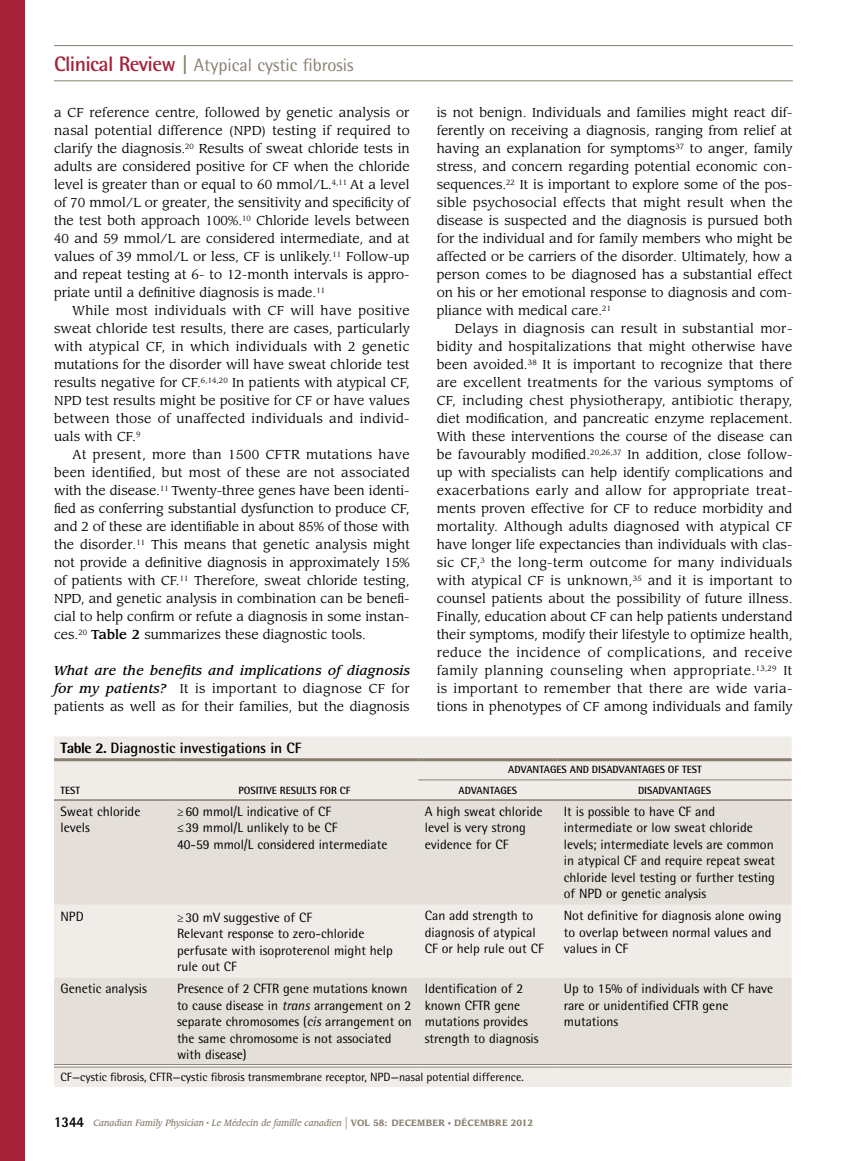
<style>
.page{position:relative;width:851px;height:1161px;background:#fff}
.page>*{position:absolute;margin:0;border:0;box-sizing:border-box;transform-origin:0 0}
.t1{font:18px "Rotis Semi Sans Std";color:#887e6e}
.t2{font:700 15px "Rotis Semi Sans Std";color:#000}
.t3{font:13.5px/16.5px "Rotis Semi Sans Std";color:#000}
.t4{font:12.75px/18px "Leawood Std";color:#000;text-align:justify}
.t5{font:12px "Rotis Semi Sans Std";color:#000}
.t6{font:700 10.5px "Rotis Semi Sans Std";color:#000}
.t7{font:700 10.5px "Rotis Semi Sans Std";letter-spacing:.095em;color:#000}
.t8{font:italic 500 9px "Leawood Std";color:#887e6e;scale:.9 1}
.s1{font-weight:700;font-size:21px;color:#a52238}
.s2{font-weight:700;font-size:21px}
.s3{font-weight:500}
.s4{font-weight:500;font-style:italic}
.s5{font-weight:800}
.s6{font-weight:300}
.s7{font-style:italic}
.s8{font-family:"Rotis Semi Sans Std";font-weight:800;font-style:normal;font-size:15px;color:#000}
.s9{font-weight:400;font-style:normal;font-size:15px}
.s10{font-weight:700;font-style:normal}
.s11{font-weight:700;font-style:normal;font-size:7.5px}
</style>
<div class="page">
<div style="left:0;top:0;width:24px;height:1161px;background:#a52238"></div>
<hr style="left:54px;top:45px;width:738px;height:1px;background:#887e6e">
<hr style="left:54px;top:80px;width:738px;height:1px;background:#887e6e">
<div style="left:54px;top:736px;width:737px;height:351px;background:#f0ede9"></div>
<svg style="left:54px;top:801px;width:737px;height:263px;background:#e7e2dd"></svg>
<hr style="left:54px;top:1064px;width:116px;height:3px;background:#fff">
<hr style="left:170px;top:1064px;width:248px;height:3px;background:#fff">
<hr style="left:418px;top:1064px;width:139px;height:3px;background:#fff">
<hr style="left:557px;top:1064px;width:234px;height:3px;background:#fff">
<hr style="left:54px;top:758px;width:116px;height:3px;background:#887e6e">
<hr style="left:170px;top:758px;width:248px;height:3px;background:#887e6e">
<hr style="left:54px;top:799px;width:116px;height:2px;background:#887e6e">
<hr style="left:170px;top:799px;width:248px;height:2px;background:#887e6e">
<hr style="left:418px;top:799px;width:139px;height:2px;background:#887e6e">
<hr style="left:557px;top:799px;width:234px;height:2px;background:#887e6e">
<hr style="left:418px;top:758px;width:139px;height:3px;background:#887e6e">
<hr style="left:557px;top:758px;width:234px;height:3px;background:#887e6e">
<hr style="left:418px;top:780px;width:139px;height:1px;background:#887e6e">
<hr style="left:557px;top:780px;width:234px;height:1px;background:#887e6e">
<hr style="left:54px;top:1064px;width:116px;height:1px;background:#887e6e">
<hr style="left:54px;top:1067px;width:116px;height:1px;background:#887e6e">
<hr style="left:170px;top:1064px;width:248px;height:1px;background:#887e6e">
<hr style="left:170px;top:1067px;width:248px;height:1px;background:#887e6e">
<hr style="left:418px;top:1064px;width:139px;height:1px;background:#887e6e">
<hr style="left:418px;top:1067px;width:139px;height:1px;background:#887e6e">
<hr style="left:557px;top:1064px;width:234px;height:1px;background:#887e6e">
<hr style="left:557px;top:1067px;width:234px;height:1px;background:#887e6e">
<h1 class="t1" style="left:54px;top:55px;width:301px"><span class="s1">Clinical Review</span> <span class="s2">|</span> Atypical cystic fibrosis</h1>
<p class="t4" style="left:54px;top:104px;width:357px">a CF reference centre, followed by genetic analysis or nasal potential difference (NPD) testing if required to clarify the diagnosis.<sup>20</sup> Results of sweat chloride tests in adults are considered positive for CF when the chloride level is greater than or equal to 60 mmol/L.<sup>4,11</sup> At a level of 70 mmol/L or greater, the sensitivity and specificity of the test both approach 100%.<sup>10</sup> Chloride levels between 40 and 59 mmol/L are considered intermediate, and at values of 39 mmol/L or less, CF is unlikely.<sup>11</sup> Follow-up and repeat testing at 6- to 12-month intervals is appro&shy;priate until a definitive diagnosis is made.<sup>11</sup></p>
<p class="t4" style="left:54px;top:302px;width:357px;text-indent:18px">While most individuals with CF will have positive sweat chloride test results, there are cases, particularly with atypical CF, in which individuals with 2 genetic mutations for the disorder will have sweat chloride test results negative for CF.<sup>6,14,20</sup> In patients with atypical CF, NPD test results might be positive for CF or have values between those of unaffected individuals and individ&shy;uals with CF.<sup>9</sup></p>
<p class="t4" style="left:54px;top:446px;width:357px;text-indent:18px">At present, more than 1500 CFTR mutations have been identified, but most of these are not associated with the disease.<sup>11</sup> Twenty-three genes have been identi&shy;fied as conferring substantial dysfunction to produce CF, and 2 of these are identifiable in about 85% of those with the disorder.<sup>11</sup> This means that genetic analysis might not provide a definitive diagnosis in approximately 15% of patients with CF.<sup>11</sup> Therefore, sweat chloride testing, NPD, and genetic analysis in combination can be benefi&shy;cial to help confirm or refute a diagnosis in some instan&shy;ces.<sup>20</sup> <span class="s3">Table 2</span> summarizes these diagnostic tools.</p>
<p class="t4" style="left:54px;top:662px;width:357px"><span class="s4">What are the benefits and implications of diagnosis for my patients?</span> It is important to diagnose CF for patients as well as for their families, but the diagnosis</p>
<p class="t2" style="left:60px;top:739px;width:242px"><span class="s5">Table 2.</span> Diagnostic investigations in CF</p>
<p class="t6" style="left:60px;top:784px;width:16px">Test</p>
<p class="t7" style="left:238px;top:784px;width:108px">Positive Results for cf</p>
<p class="t4" style="left:436px;top:104px;width:357px">is not benign. Individuals and families might react dif&shy;ferently on receiving a diagnosis, ranging from relief at having an explanation for symptoms<sup>37</sup> to anger, family stress, and concern regarding potential economic con&shy;sequences.<sup>22</sup> It is important to explore some of the pos&shy;sible psychosocial effects that might result when the disease is suspected and the diagnosis is pursued both for the individual and for family members who might be affected or be carriers of the disorder. Ultimately, how a person comes to be diagnosed has a substantial effect on his or her emotional response to diagnosis and com&shy;pliance with medical care.<sup>21</sup></p>
<p class="t4" style="left:436px;top:320px;width:357px;text-indent:18px">Delays in diagnosis can result in substantial mor&shy;bidity and hospitalizations that might otherwise have been avoided.<sup>38</sup> It is important to recognize that there are excellent treatments for the various symptoms of CF, including chest physiotherapy, antibiotic therapy, diet modification, and pancreatic enzyme replacement.<br>With these interventions the course of the disease can be favourably modified.<sup>20,26,37</sup> In addition, close follow&shy;up with specialists can help identify complications and exacerbations early and allow for appropriate treat&shy;ments proven effective for CF to reduce morbidity and mortality. Although adults diagnosed with atypical CF have longer life expectancies than individuals with clas&shy;sic CF,<sup>3</sup> the long-term outcome for many individuals with atypical CF is unknown,<sup>35</sup> and it is important to counsel patients about the possibility of future illness.<br>Finally, education about CF can help patients understand their symptoms, modify their lifestyle to optimize health, reduce the incidence of complications, and receive family planning counseling when appropriate.<sup>13,29</sup> It is important to remember that there are wide varia&shy;tions in phenotypes of CF among individuals and family</p>
<p class="t6" style="left:508px;top:763px;width:69px">ADVANTAGES and</p>
<p class="t6" style="left:592px;top:763px;width:106px">DI SADVANTAGES of test</p>
<p class="t6" style="left:458px;top:784px;width:60px">ADVANTAGES</p>
<p class="t6" style="left:638px;top:784px;width:74px">DI SADVANTAGES</p>
<p class="t3" style="left:60px;top:803px;width:81px">Sweat chloride levels</p>
<p class="t3" style="left:177px;top:803px;width:212px"><span class="s6">≥</span>60 mmol/L indicative of CF<br>≤39 mmol/L unlikely to be CF<br>40-59 mmol/L considered intermediate</p>
<p class="t3" style="left:425px;top:803px;width:119px">A high sweat chloride level is very strong evidence for CF</p>
<p class="t3" style="left:563px;top:803px;width:213px">It is possible to have CF and intermediate or low sweat chloride levels; intermediate levels are common in atypical CF and require repeat sweat chloride level testing or further testing of NPD or genetic analysis</p>
<p class="t3" style="left:60px;top:908px;width:25px">NPD</p>
<p class="t3" style="left:177px;top:909px;width:217px"><span class="s6">≥</span>30 mV suggestive of CF<br>Relevant response to zero-chloride perfusate with isoproterenol might help rule out CF</p>
<p class="t3" style="left:425px;top:908px;width:120px">Can add strength to diagnosis of atypical<br>CF or help rule out CF</p>
<p class="t3" style="left:563px;top:908px;width:219px">Not definitive for diagnosis alone owing to overlap between normal values and values in CF</p>
<p class="t3" style="left:60px;top:980px;width:88px">Genetic analysis</p>
<p class="t3" style="left:177px;top:980px;width:236px">Presence of 2 CFTR gene mutations known to cause disease in <span class="s7">trans</span> arrangement on 2 separate chromosomes (<span class="s7">cis</span> arrangement on the same chromosome is not associated with disease)</p>
<p class="t3" style="left:425px;top:980px;width:115px">Identification of 2 known CFTR gene mutations provides strength to diagnosis</p>
<p class="t3" style="left:563px;top:980px;width:211px">Up to 15% of individuals with CF have rare or unidentified CFTR gene mutations</p>
<p class="t5" style="left:60px;top:1069px;width:465px">CF—cystic fibrosis, CFTR—cystic fibrosis transmembrane receptor, NPD—nasal potential difference.</p>
<p class="t8" style="left:54px;top:1118px;width:534px"><span class="s8">1344</span> Canadian Family Physician <sup>•</sup> Le Médecin de famille canadien <span class="s9">|</span> <span class="s10">Vol 58: DECEMBER</span> <span class="s11">•</span> <span class="s10">DÉCEMBRE 2012</span></p>
</div>
